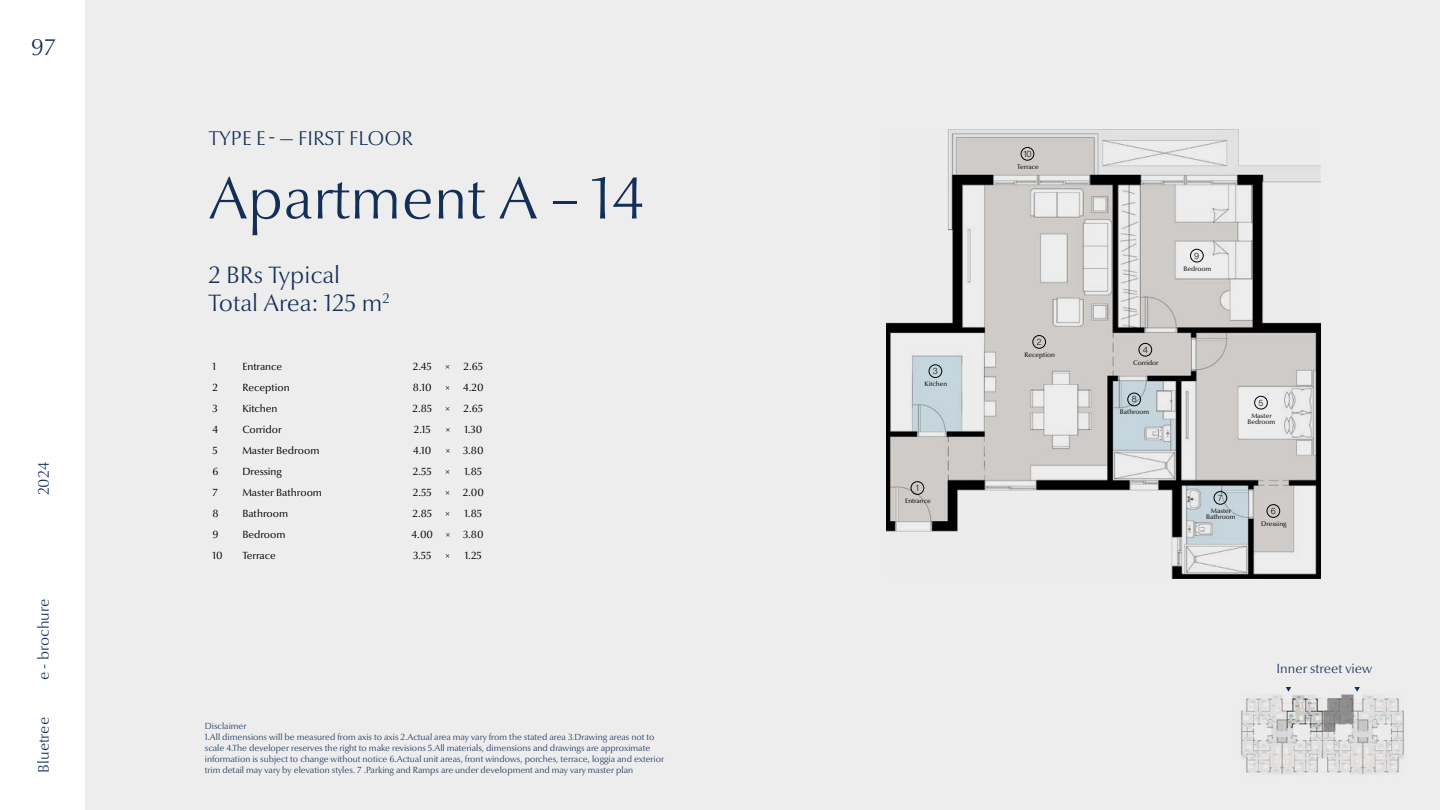
<style>
.page{position:relative;width:1440px;height:810px;background:#fff}
.page>*{position:absolute;margin:0;border:0;box-sizing:border-box;transform-origin:0 0}
.t1{font:300 60px "Optima Nova LT Pro";color:#132f57}
.t2{font:300 24.08px/27.3px "Optima Nova LT Pro";color:#132f57}
.t3{font:300 23.1px "Optima Nova LT Pro";color:#132f57}
.t4{font:300 20.17px "Optima Nova LT Pro";color:#132f57}
.t5{font:300 15.3px "Optima Nova LT Pro";color:#132f57}
.t6{font:300 13.5px "Optima Nova LT Pro";color:#132f57}
.t7{font:10.5px "Optima Nova LT Pro";color:#000}
.t8{font:300 9px/10.8px "Optima Nova LT Pro";color:#132f57}
.t9{font:300 8.55px "Helvetica Now Display";color:#000}
.t10{font:6.75px/6.6px "Optima Nova LT Pro";color:#000;text-align:center}
</style>
<div class="page">
<div style="left:86px;top:0;width:1354px;height:810px;background:#ededed"></div>
<img style="left:1241px;top:687px;width:163px;height:88px">
<svg style="left:1286px;top:687px;width:5px;height:5px"></svg>
<svg style="left:1323px;top:687px;width:37px;height:45px"></svg>
<img style="left:886px;top:130px;width:435px;height:448px">
<div style="left:911px;top:481px;width:13px;height:14px;border:1px solid #000;border-radius:50%"></div>
<div style="left:929px;top:364px;width:13px;height:14px;border:1px solid #000;border-radius:50%"></div>
<div style="left:1139px;top:343px;width:13px;height:13px;border:1px solid #000;border-radius:50%"></div>
<div style="left:1267px;top:504px;width:13px;height:14px;border:1px solid #000;border-radius:50%"></div>
<div style="left:1033px;top:335px;width:13px;height:14px;border:1px solid #000;border-radius:50%"></div>
<div style="left:1254px;top:396px;width:14px;height:13px;border:1px solid #000;border-radius:50%"></div>
<div style="left:1214px;top:491px;width:13px;height:14px;border:1px solid #000;border-radius:50%"></div>
<div style="left:1127px;top:393px;width:14px;height:13px;border:1px solid #000;border-radius:50%"></div>
<div style="left:1190px;top:249px;width:14px;height:13px;border:1px solid #000;border-radius:50%"></div>
<div style="left:1021px;top:147px;width:13px;height:14px;border:1px solid #000;border-radius:50%"></div>
<h3 class="t3" style="left:31px;top:33px;width:26px">97</h3>
<h3 class="t5" style="left:34px;top:495px;width:35px;rotate:-90deg">2024</h3>
<h3 class="t5" style="left:34px;top:680px;width:83px;rotate:-90deg">e - brochure</h3>
<h3 class="t5" style="left:34px;top:772px;width:57px;rotate:-90deg">Bluetree</h3>
<h3 class="t4" style="left:209px;top:126px;width:206px">TYPE E - — FIRST FLOOR</h3>
<h1 class="t1" style="left:209px;top:161px;width:437px">Apartment A – 14</h1>
<h2 class="t2" style="left:209px;top:262px;width:183px">2 BRs Typical<br>Total Area: 125 m<sup>2</sup></h2>
<p class="t7" style="left:212px;top:360px;width:5px">1</p>
<p class="t7" style="left:242px;top:360px;width:41px">Entrance</p>
<p class="t7" style="left:413px;top:360px;width:20px">2.45</p>
<p class="t7" style="left:445px;top:360px;width:7px">×</p>
<p class="t7" style="left:464px;top:360px;width:21px">2.65</p>
<p class="t7" style="left:212px;top:381px;width:7px">2</p>
<p class="t7" style="left:242px;top:381px;width:49px">Reception</p>
<p class="t7" style="left:413px;top:381px;width:20px">8.10</p>
<p class="t7" style="left:445px;top:381px;width:40px">× 4.20</p>
<p class="t7" style="left:212px;top:402px;width:7px">3</p>
<p class="t7" style="left:242px;top:402px;width:37px">Kitchen</p>
<p class="t7" style="left:413px;top:402px;width:21px">2.85</p>
<p class="t7" style="left:445px;top:402px;width:7px">×</p>
<p class="t7" style="left:464px;top:402px;width:21px">2.65</p>
<p class="t7" style="left:212px;top:423px;width:7px">4</p>
<p class="t7" style="left:242px;top:423px;width:41px">Corridor</p>
<p class="t7" style="left:414px;top:423px;width:18px">2.15</p>
<p class="t7" style="left:445px;top:423px;width:7px">×</p>
<p class="t7" style="left:464px;top:423px;width:19px">1.30</p>
<p class="t7" style="left:212px;top:444px;width:7px">5</p>
<p class="t7" style="left:242px;top:444px;width:79px">Master Bedroom</p>
<p class="t7" style="left:413px;top:444px;width:20px">4.10</p>
<p class="t7" style="left:445px;top:444px;width:40px">× 3.80</p>
<p class="t7" style="left:212px;top:465px;width:8px">6</p>
<p class="t7" style="left:242px;top:465px;width:41px">Dressing</p>
<p class="t7" style="left:413px;top:465px;width:20px">2.55</p>
<p class="t7" style="left:445px;top:465px;width:7px">×</p>
<p class="t7" style="left:465px;top:465px;width:19px">1.85</p>
<p class="t7" style="left:212px;top:486px;width:7px">7</p>
<p class="t7" style="left:242px;top:486px;width:81px">Master Bathroom</p>
<p class="t7" style="left:413px;top:486px;width:20px">2.55</p>
<p class="t7" style="left:445px;top:486px;width:40px">× 2.00</p>
<p class="t7" style="left:212px;top:507px;width:8px">8</p>
<p class="t7" style="left:242px;top:507px;width:47px">Bathroom</p>
<p class="t7" style="left:413px;top:507px;width:21px">2.85</p>
<p class="t7" style="left:445px;top:507px;width:7px">×</p>
<p class="t7" style="left:465px;top:507px;width:19px">1.85</p>
<p class="t7" style="left:212px;top:528px;width:8px">9</p>
<p class="t7" style="left:242px;top:528px;width:45px">Bedroom</p>
<p class="t7" style="left:412px;top:528px;width:73px">4.00 × 3.80</p>
<p class="t7" style="left:212px;top:549px;width:12px">10</p>
<p class="t7" style="left:242px;top:549px;width:35px">Terrace</p>
<p class="t7" style="left:413px;top:549px;width:20px">3.55</p>
<p class="t7" style="left:445px;top:549px;width:7px">×</p>
<p class="t7" style="left:465px;top:549px;width:18px">1.25</p>
<p class="t8" style="left:205px;top:721px;width:461px">Disclaimer<br>1.All dimensions will be measured from axis to axis 2.Actual area may vary from the stated area 3.Drawing areas not to scale 4.The developer reserves the right to make revisions 5.All materials, dimensions and drawings are approximate information is subject to change without notice 6.Actual unit areas, front windows, porches, terrace, loggia and exterior trim detail may vary by elevation styles. 7 .Parking and Ramps are under development and may vary master plan</p>
<p class="t9" style="left:933px;top:365px;width:6px">3</p>
<p class="t10" style="left:925px;top:380px;width:24px">Kitchen</p>
<p class="t9" style="left:916px;top:482px;width:4px">1</p>
<p class="t10" style="left:905px;top:497px;width:27px">Entrance</p>
<p class="t9" style="left:1023px;top:148px;width:10px">10</p>
<p class="t10" style="left:1017px;top:163px;width:23px">Terrace</p>
<p class="t9" style="left:1037px;top:336px;width:6px">2</p>
<p class="t10" style="left:1024px;top:351px;width:32px">Reception</p>
<p class="t9" style="left:1194px;top:250px;width:7px">9</p>
<p class="t10" style="left:1184px;top:265px;width:29px">Bedroom</p>
<p class="t9" style="left:1143px;top:344px;width:6px">4</p>
<p class="t10" style="left:1133px;top:359px;width:27px">Corridor</p>
<p class="t9" style="left:1132px;top:394px;width:6px">8</p>
<p class="t10" style="left:1120px;top:409px;width:31px">Bathroom</p>
<p class="t9" style="left:1259px;top:397px;width:6px">5</p>
<p class="t10" style="left:1248px;top:412px;width:29px">Master<br>Bedroom</p>
<p class="t9" style="left:1218px;top:492px;width:6px">7</p>
<p class="t10" style="left:1206px;top:507px;width:31px">Master<br>Bathroom</p>
<p class="t9" style="left:1271px;top:505px;width:7px">6</p>
<p class="t10" style="left:1261px;top:520px;width:27px">Dressing</p>
<h3 class="t6" style="left:1277px;top:660px;width:97px">Inner street view</h3>
</div>
